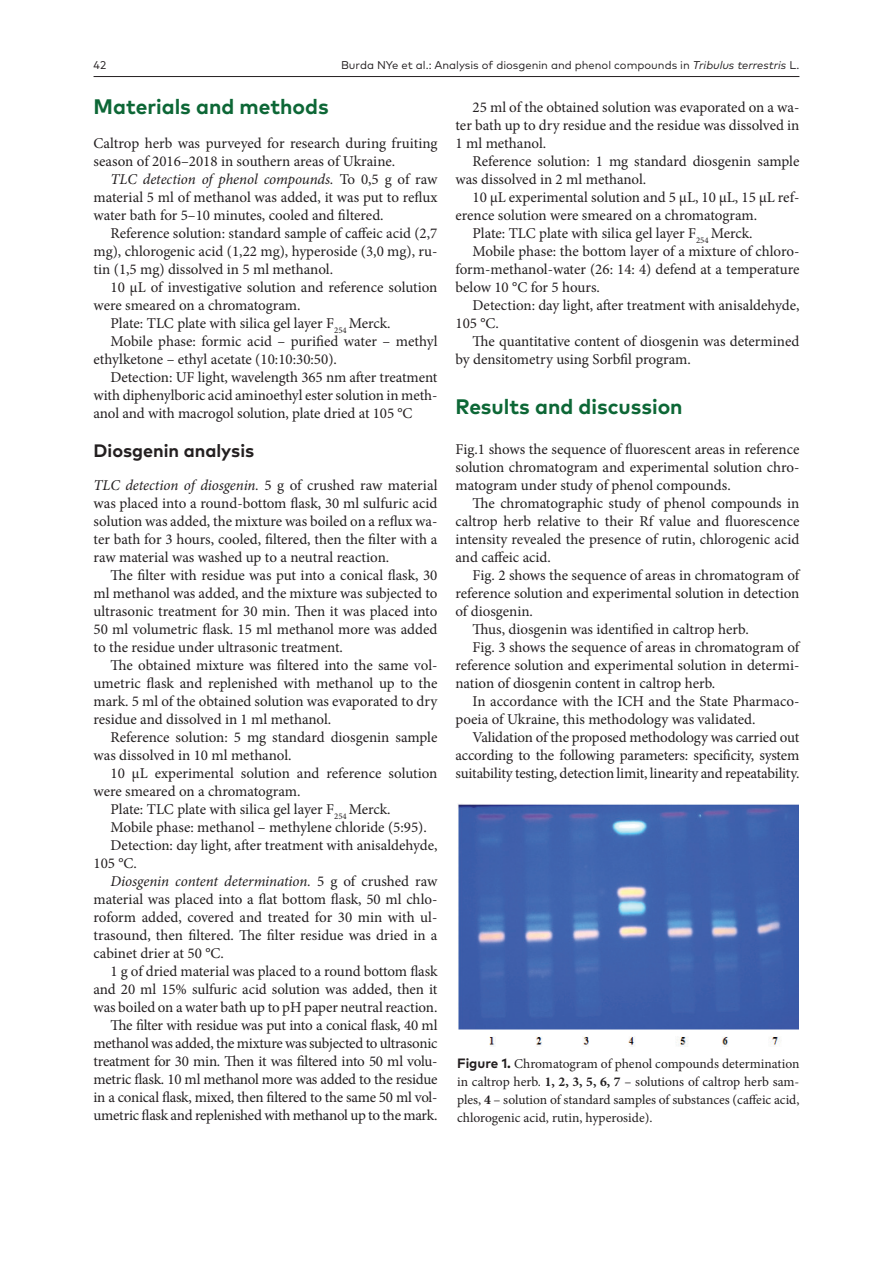
<style>
.page{position:relative;width:893px;height:1263px;background:#fff}
.page>*{position:absolute;margin:0;border:0;box-sizing:border-box;transform-origin:0 0}
.H_1{font:700 21px "FF Mark Pro";color:#0d6736}
.H_2{font:700 18px "FF Mark Pro";color:#231f20}
.Body_text{font:15px/18px "Minion Pro";letter-spacing:-.005em;color:#231f20;text-align:justify}
.Body_text_-_no_inden{font:15px/18px "Minion Pro";color:#231f20;text-align:justify}
.FIG_Caption{font:13.5px/18px "Minion Pro";color:#231f20;text-align:justify}
.t1{font:11.25px "FF Mark Pro";color:#231f20}
.s1{font-style:italic}
.s2{font-family:"FF Mark Pro";font-weight:700}
.s3{font-weight:700}
</style>
<div class="page">
<hr style="left:94px;top:76px;width:705px;height:1px;background:#231f20">
<img style="left:458px;top:804px;width:341px;height:242px">
<p class="t1" style="left:94px;top:57px;width:14px">42</p>
<p class="t1" style="left:341px;top:57px;width:460px">Burda NYe et al.: Analysis of diosgenin and phenol compounds in <span class="s1">Tribulus terrestris</span> L.</p>
<p class="H_1" style="left:94px;top:91px;width:237px">Materials and methods</p>
<p class="Body_text_-_no_inden" style="left:94px;top:134px;width:345px">Caltrop herb was purveyed for research during fruiting season of 2016–2018 in southern areas of Ukraine.</p>
<p class="Body_text" style="left:94px;top:170px;width:345px;text-indent:17px"><span class="s1">TLC detection of phenol compounds.</span> To 0,5 g of raw material 5 ml of methanol was added, it was put to reflux water bath for 5–10 minutes, cooled and filtered.</p>
<p class="Body_text" style="left:94px;top:224px;width:345px;text-indent:17px">Reference solution: standard sample of caffeic acid (2,7 mg), chlorogenic acid (1,22 mg), hyperoside (3,0 mg), ru&shy;tin (1,5 mg) dissolved in 5 ml methanol.</p>
<p class="Body_text" style="left:94px;top:278px;width:345px;text-indent:17px">10 µL of investigative solution and reference solution were smeared on a chromatogram.</p>
<p class="Body_text" style="left:111px;top:314px;width:281px">Plate: TLC plate with silica gel layer F<sub>254</sub> Merck.</p>
<p class="Body_text" style="left:94px;top:332px;width:345px;text-indent:17px">Mobile phase: formic acid – purified water – methyl ethylketone – ethyl acetate (10:10:30:50).</p>
<p class="Body_text" style="left:94px;top:368px;width:345px;text-indent:17px">Detection: UF light, wavelength 365 nm after treatment with diphenylboric acid aminoethyl ester solution in meth&shy;anol and with macrogol solution, plate dried at 105 °С</p>
<p class="H_2" style="left:94px;top:437px;width:162px">Diosgenin analysis</p>
<p class="Body_text_-_no_inden" style="left:94px;top:476px;width:345px"><span class="s1">TLC detection of diosgenin.</span> 5 g of crushed raw material was placed into a round-bottom flask, 30 ml sulfuric acid solution was added, the mixture was boiled on a reflux wa&shy;ter bath for 3 hours, cooled, filtered, then the filter with a raw material was washed up to a neutral reaction.</p>
<p class="Body_text" style="left:94px;top:566px;width:345px;text-indent:17px">The filter with residue was put into a conical flask, 30 ml methanol was added, and the mixture was subjected to ultrasonic treatment for 30 min. Then it was placed into 50 ml volumetric flask. 15 ml methanol more was added to the residue under ultrasonic treatment.</p>
<p class="Body_text" style="left:94px;top:656px;width:345px;text-indent:17px">The obtained mixture was filtered into the same vol&shy;umetric flask and replenished with methanol up to the mark. 5 ml of the obtained solution was evaporated to dry residue and dissolved in 1 ml methanol.</p>
<p class="Body_text" style="left:94px;top:728px;width:345px;text-indent:17px">Reference solution: 5 mg standard diosgenin sample was dissolved in 10 ml methanol.</p>
<p class="Body_text" style="left:94px;top:764px;width:345px;text-indent:17px">10 µL experimental solution and reference solution were smeared on a chromatogram.</p>
<p class="Body_text" style="left:111px;top:800px;width:281px">Plate: TLC plate with silica gel layer F<sub>254</sub> Merck.</p>
<p class="Body_text" style="left:111px;top:818px;width:318px">Mobile phase: methanol – methylene chloride (5:95).</p>
<p class="Body_text" style="left:94px;top:836px;width:345px;text-indent:17px">Detection: day light, after treatment with anisaldehyde,<br>105 °С.</p>
<p class="Body_text" style="left:94px;top:872px;width:345px;text-indent:17px"><span class="s1">Diosgenin content determination.</span> 5 g of crushed raw material was placed into a flat bottom flask, 50 ml chlo&shy;roform added, covered and treated for 30 min with ul&shy;trasound, then filtered. The filter residue was dried in a cabinet drier at 50 °С.</p>
<p class="Body_text" style="left:94px;top:962px;width:345px;text-indent:17px">1 g of dried material was placed to a round bottom flask and 20 ml 15% sulfuric acid solution was added, then it was boiled on a water bath up to pH paper neutral reaction.</p>
<p class="Body_text" style="left:94px;top:1016px;width:345px;text-indent:17px">The filter with residue was put into a conical flask, 40 ml methanol was added, the mixture was subjected to ultrasonic treatment for 30 min. Then it was filtered into 50 ml volu&shy;metric flask. 10 ml methanol more was added to the residue in a conical flask, mixed, then filtered to the same 50 ml vol&shy;umetric flask and replenished with methanol up to the mark.</p>
<p class="Body_text" style="left:455px;top:98px;width:345px;text-indent:17px">25 ml of the obtained solution was evaporated on a wa&shy;ter bath up to dry residue and the residue was dissolved in 1 ml methanol.</p>
<p class="Body_text" style="left:455px;top:152px;width:345px;text-indent:17px">Reference solution: 1 mg standard diosgenin sample was dissolved in 2 ml methanol.</p>
<p class="Body_text" style="left:455px;top:188px;width:345px;text-indent:17px">10 µL experimental solution and 5 µL, 10 µL, 15 µL ref&shy;erence solution were smeared on a chromatogram.</p>
<p class="Body_text" style="left:472px;top:224px;width:281px">Plate: TLC plate with silica gel layer F<sub>254</sub> Merck.</p>
<p class="Body_text" style="left:455px;top:242px;width:345px;text-indent:17px">Mobile phase: the bottom layer of a mixture of chloro&shy;form-methanol-water (26: 14: 4) defend at a temperature below 10 °С for 5 hours.</p>
<p class="Body_text" style="left:455px;top:296px;width:345px;text-indent:17px">Detection: day light, after treatment with anisaldehyde,<br>105 °С.</p>
<p class="Body_text" style="left:455px;top:332px;width:345px;text-indent:17px">The quantitative content of diosgenin was determined by densitometry using Sorbfil program.</p>
<p class="H_1" style="left:455px;top:391px;width:229px">Results and discussion</p>
<p class="Body_text_-_no_inden" style="left:455px;top:440px;width:345px">Fig.1 shows the sequence of fluorescent areas in reference solution chromatogram and experimental solution chro&shy;matogram under study of phenol compounds.</p>
<p class="Body_text" style="left:455px;top:494px;width:345px;text-indent:17px">The chromatographic study of phenol compounds in caltrop herb relative to their Rf value and fluorescence intensity revealed the presence of rutin, chlorogenic acid and caffeic acid.</p>
<p class="Body_text" style="left:455px;top:566px;width:345px;text-indent:17px">Fig. 2 shows the sequence of areas in chromatogram of reference solution and experimental solution in detection of diosgenin.</p>
<p class="Body_text" style="left:472px;top:620px;width:278px">Thus, diosgenin was identified in caltrop herb.</p>
<p class="Body_text" style="left:455px;top:638px;width:345px;text-indent:17px">Fig. 3 shows the sequence of areas in chromatogram of reference solution and experimental solution in determi&shy;nation of diosgenin content in caltrop herb.</p>
<p class="Body_text" style="left:455px;top:692px;width:345px;text-indent:17px">In accordance with the ICH and the State Pharmaco&shy;poeia of Ukraine, this methodology was validated.</p>
<p class="Body_text" style="left:455px;top:728px;width:345px;text-indent:17px">Validation of the proposed methodology was carried out according to the following parameters: specificity, system suitability testing, detection limit, linearity and repeatability.</p>
<p class="FIG_Caption" style="left:457px;top:1055px;width:344px"><span class="s2">Figure 1.</span> Chromatogram of phenol compounds determination in caltrop herb. <span class="s3">1, 2, 3, 5, 6, 7</span> – solutions of caltrop herb sam&shy;ples, <span class="s3">4</span> – solution of standard samples of substances (caffeic acid, chlorogenic acid, rutin, hyperoside).</p>
</div>
